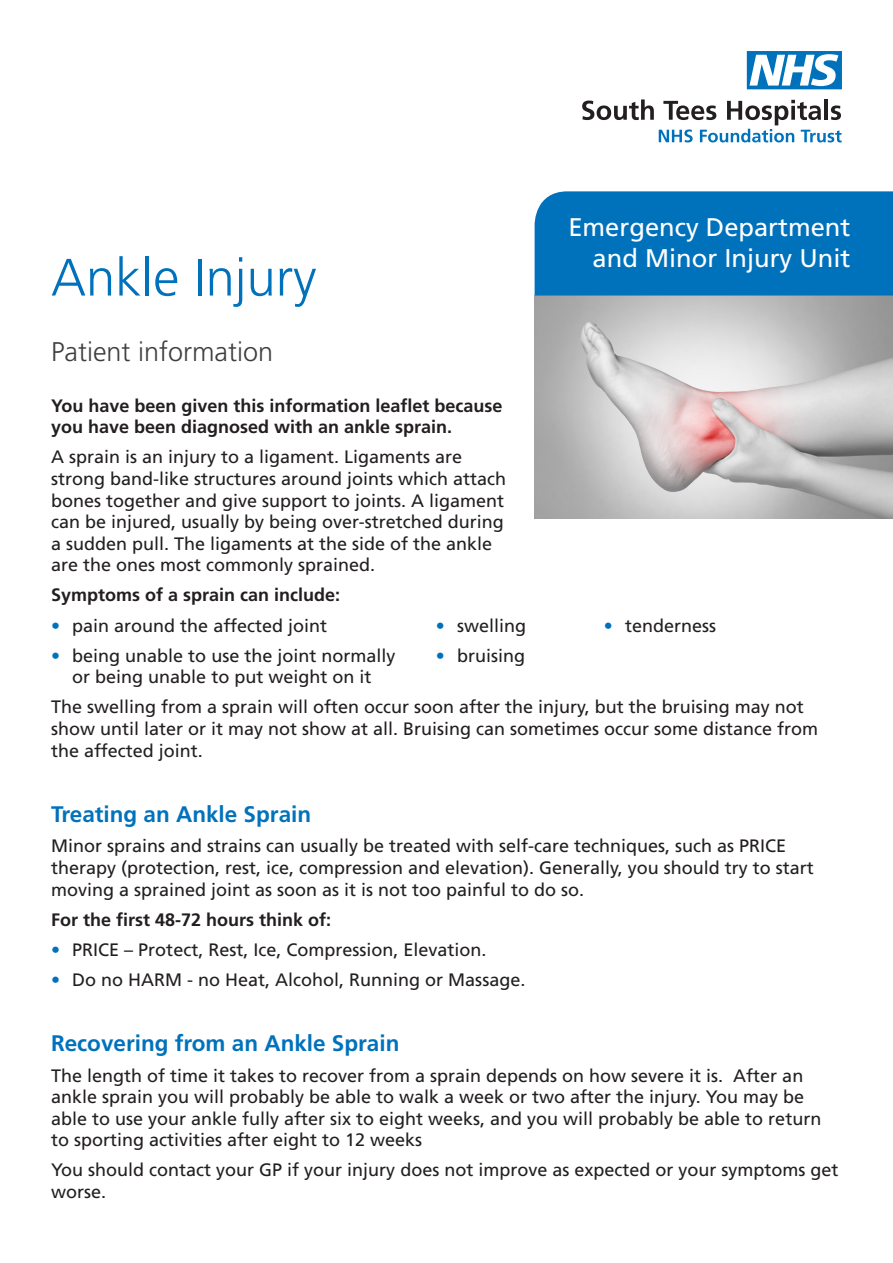
<style>
.page{position:relative;width:893px;height:1263px;background:#fff}
.page>*{position:absolute;margin:0;border:0;box-sizing:border-box;transform-origin:0 0}
.t1{font:300 52.5px "Frutiger";color:#0072bc}
.t2{font:300 27px "Frutiger";color:#3e3e3f}
.t3{font:25.5px "Frutiger";color:#fff}
.Body_copy{font:700 22.5px "Frutiger";color:#0072bc}
.t4{font:18px/21.6px "Frutiger";color:#231f20}
.t5{font:700 18px/21.6px "Frutiger";color:#231f20}
.s1{color:#0072bc}
</style>
<div class="page">
<img style="left:535px;top:296px;width:358px;height:223px">
<div style="left:535px;top:191px;width:358px;height:105px;background:#0072bc"></div>
<svg style="left:747px;top:51px;width:95px;height:38px"></svg>
<svg style="left:582px;top:99px;width:260px;height:43px"></svg>
<p class="t1" style="left:51px;top:248px;width:267px">Ankle Injury</p>
<p class="t2" style="left:51px;top:337px;width:223px">Patient information</p>
<p class="t3" style="left:568px;top:212px;width:283px">Emergency Department</p>
<p class="t3" style="left:593px;top:243px;width:259px">and Minor Injury Unit</p>
<p class="t5" style="left:51px;top:394px;width:453px">You have been given this information leaflet because you have been diagnosed with an ankle sprain.</p>
<p class="t4" style="left:51px;top:446px;width:457px">A sprain is an injury to a ligament. Ligaments are strong band-like structures around joints which attach bones together and give support to joints. A ligament can be injured, usually by being over-stretched during a sudden pull. The ligaments at the side of the ankle are the ones most commonly sprained.</p>
<p class="t5" style="left:51px;top:584px;width:291px">Symptoms of a sprain can include:</p>
<p class="t4" style="left:51px;top:614px;width:277px"><span class="s1">•</span> pain around the affected joint</p>
<p class="t4" style="left:51px;top:644px;width:346px;text-align:center"><span class="s1">•</span> being unable to use the joint normally or being unable to put weight on it</p>
<p class="t4" style="left:51px;top:696px;width:769px">The swelling from a sprain will often occur soon after the injury, but the bruising may not show until later or it may not show at all. Bruising can sometimes occur some distance from the affected joint.</p>
<p class="t4" style="left:436px;top:614px;width:92px"><span class="s1">•</span> swelling</p>
<p class="t4" style="left:436px;top:644px;width:91px"><span class="s1">•</span> bruising</p>
<p class="t4" style="left:604px;top:614px;width:114px"><span class="s1">•</span> tenderness</p>
<p class="Body_copy" style="left:51px;top:801px;width:262px">Treating an Ankle Sprain</p>
<p class="t4" style="left:51px;top:835px;width:764px">Minor sprains and strains can usually be treated with self-care techniques, such as PRICE therapy (protection, rest, ice, compression and elevation). Generally, you should try to start moving a sprained joint as soon as it is not too painful to do so.</p>
<p class="t5" style="left:51px;top:908px;width:282px">For the first 48-72 hours think of:</p>
<p class="t4" style="left:51px;top:938px;width:437px"><span class="s1">•</span> PRICE – Protect, Rest, Ice, Compression, Elevation.</p>
<p class="t4" style="left:51px;top:968px;width:476px"><span class="s1">•</span> Do no HARM - no Heat, Alcohol, Running or Massage.</p>
<p class="Body_copy" style="left:51px;top:1030px;width:350px">Recovering from an Ankle Sprain</p>
<p class="t4" style="left:51px;top:1064px;width:772px">The length of time it takes to recover from a sprain depends on how severe it is. After an ankle sprain you will probably be able to walk a week or two after the injury. You may be able to use your ankle fully after six to eight weeks, and you will probably be able to return to sporting activities after eight to 12 weeks</p>
<p class="t4" style="left:51px;top:1159px;width:789px">You should contact your GP if your injury does not improve as expected or your symptoms get worse.</p>
</div>
